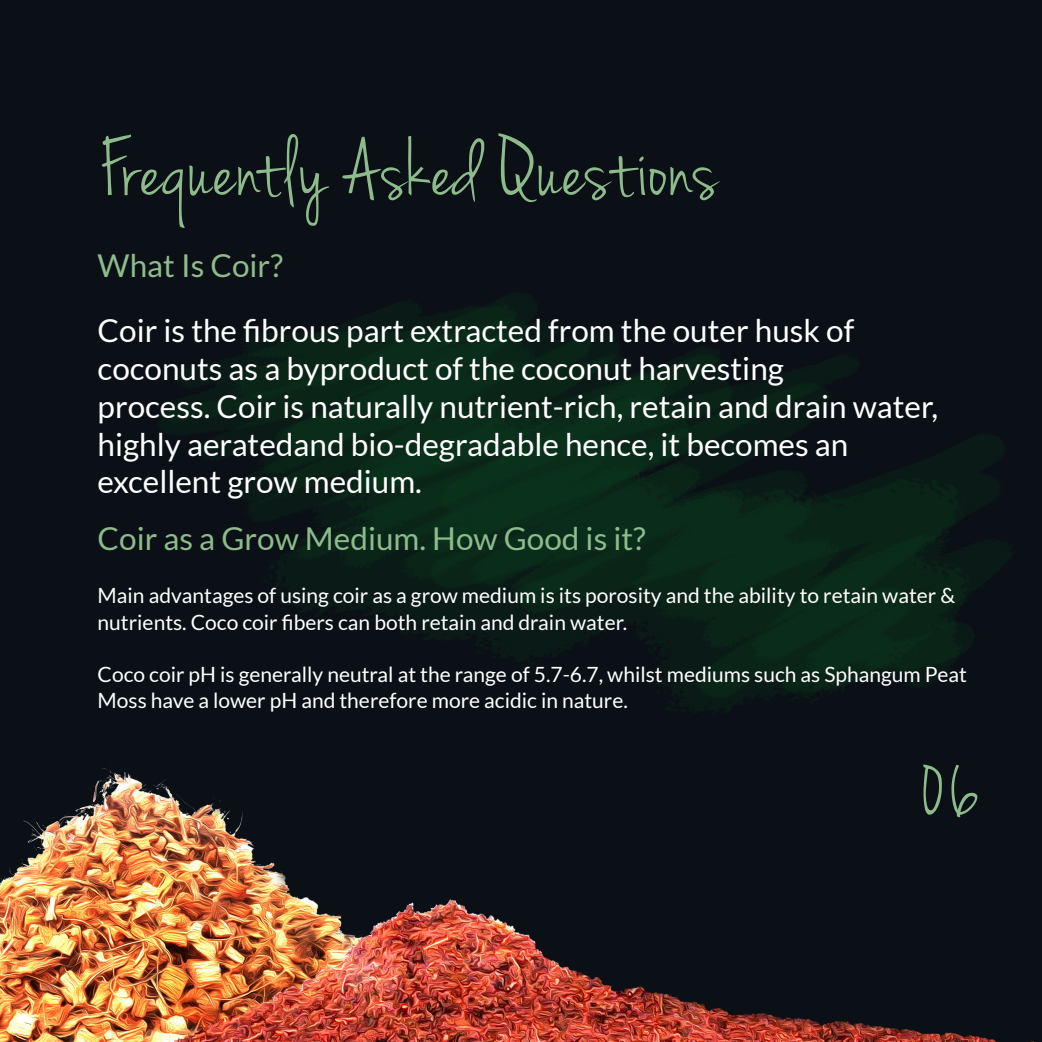
<style>
.page{position:relative;width:1042px;height:1042px;background:#0a1015}
.page>*{position:absolute;margin:0;border:0;box-sizing:border-box;transform-origin:0 0}
.t1{font:87.5px "Jenna Sue";letter-spacing:.02em;color:#8dbb8b}
.t2{font:31.5px/37.8px "Lato";color:#fff}
.t3{font:31.5px "Lato";color:#8dbb8b}
.t4{font:31.5px "Lato";color:#8fbb8c}
.t5{font:21px/26.2px "Lato";color:#fff}
</style>
<div class="page">
<img style="left:159px;top:296px;width:852px;height:414px">
<img style="left:0;top:768px;width:1033px;height:274px">
<p class="t1" style="left:100px;top:119px;width:619px">Frequently Asked Questions</p>
<p class="t4" style="left:98px;top:248px;width:187px">What Is Coir?</p>
<p class="t2" style="left:98px;top:312px;width:758px">Coir is the fibrous part extracted from the outer husk of</p>
<p class="t2" style="left:98px;top:349px;width:688px">coconuts as a byproduct of the coconut harvesting</p>
<p class="t2" style="left:98px;top:387px;width:842px">process. Coir is naturally nutrient-rich, retain and drain water, highly aeratedand bio-degradable hence, it becomes an excellent grow medium.</p>
<p class="t3" style="left:98px;top:521px;width:550px">Coir as a Grow Medium. How Good is it?</p>
<p class="t5" style="left:98px;top:582px;width:859px">Main advantages of using coir as a grow medium is its porosity and the ability to retain water &amp; nutrients. Coco coir fibers can both retain and drain water.</p>
<p class="t5" style="left:98px;top:661px;width:871px">Coco coir pH is generally neutral at the range of 5.7-6.7, whilst mediums such as Sphangum Peat<br>Moss have a lower pH and therefore more acidic in nature.</p>
<p class="t1" style="left:919px;top:740px;width:61px">06</p>
</div>
